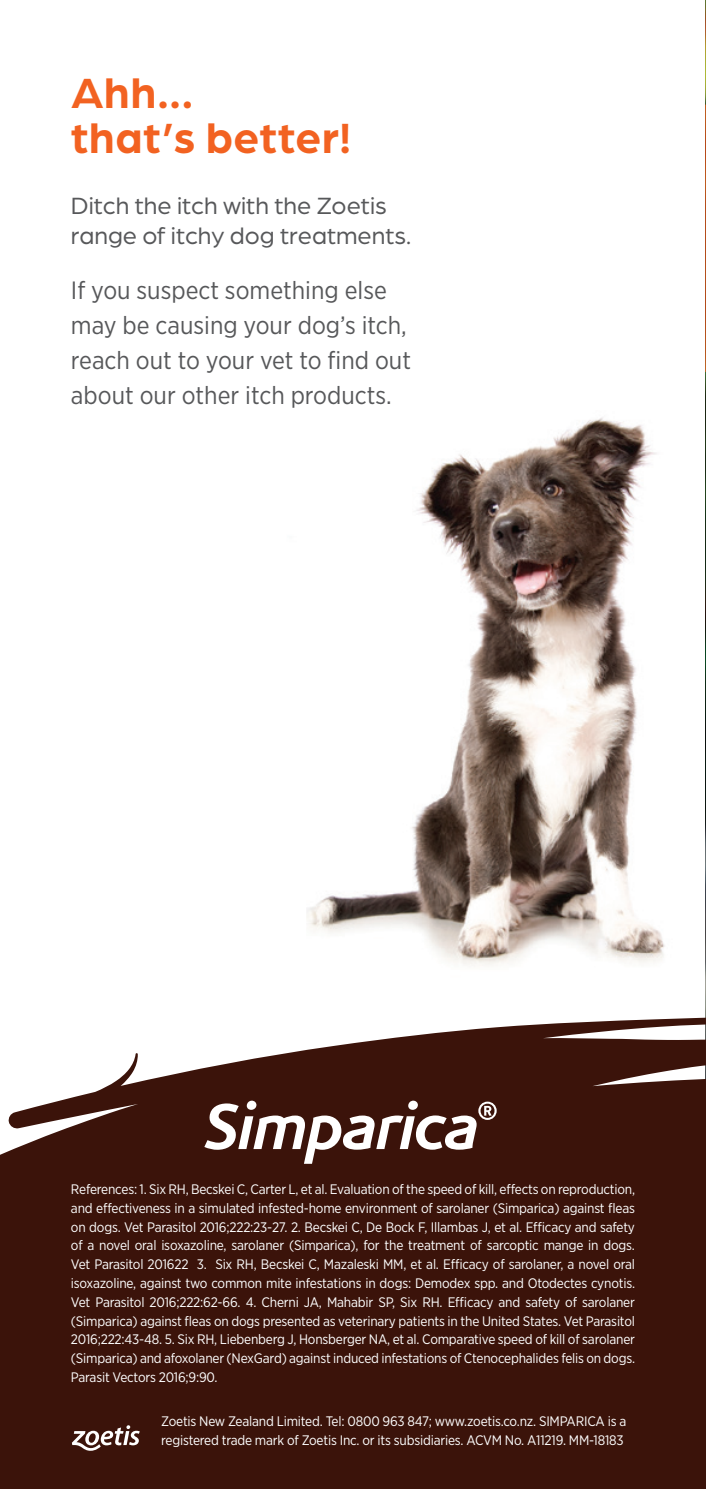
<style>
.page{position:relative;width:706px;height:1489px;background:#fff}
.page>*{position:absolute;margin:0;border:0;box-sizing:border-box;transform-origin:0 0}
.t1{font:700 45px/45px "Arboria";letter-spacing:.02em;color:#f26221}
.t2{font:25px/35px "Gotham Narrow";color:#57585a}
.t3{font:25px/30px "Arboria";color:#57585a}
.t4{font:13.75px/18.8px "Gotham Narrow";letter-spacing:-.015em;color:#fff}
</style>
<div class="page">
<img style="left:307px;top:417px;width:358px;height:549px">
<div style="left:0;top:1176px;width:705px;height:312px;background:#3b130a"></div>
<svg style="left:0;top:1017px;width:705px;height:159px;fill:#3b130a"></svg>
<svg style="left:72px;top:1425px;width:68px;height:25px"></svg>
<svg style="left:204px;top:1100px;width:292px;height:63px"></svg>
<h1 class="t1" style="left:71px;top:68px;width:281px">Ahh...<br>that’s better!</h1>
<h2 class="t3" style="left:71px;top:190px;width:342px">Ditch the itch with the Zoetis range of itchy dog treatments.</h2>
<h2 class="t2" style="left:71px;top:272px;width:341px">If you suspect something else may be causing your dog’s itch, reach out to your vet to find out about our other itch products.</h2>
<p class="t4" style="left:71px;top:1179px;width:565px;text-align:justify">References: 1. Six RH, Becskei C, Carter L, et al. Evaluation of the speed of kill, effects on reproduction, and effectiveness in a simulated infested-home environment of sarolaner (Simparica) against fleas on dogs. Vet Parasitol 2016;222:23-27. 2. Becskei C, De Bock F, Illambas J, et al. Efficacy and safety of a novel oral isoxazoline, sarolaner (Simparica), for the treatment of sarcoptic mange in dogs.<br>Vet Parasitol 201622 3. Six RH, Becskei C, Mazaleski MM, et al. Efficacy of sarolaner, a novel oral isoxazoline, against two common mite infestations in dogs: Demodex spp. and Otodectes cynotis.<br>Vet Parasitol 2016;222:62-66. 4. Cherni JA, Mahabir SP, Six RH. Efficacy and safety of sarolaner (Simparica) against fleas on dogs presented as veterinary patients in the United States. Vet Parasitol 2016;222:43-48. 5. Six RH, Liebenberg J, Honsberger NA, et al. Comparative speed of kill of sarolaner (Simparica) and afoxolaner (NexGard) against induced infestations of Ctenocephalides felis on dogs.<br>Parasit Vectors 2016;9:90.</p>
<p class="t4" style="left:161px;top:1411px;width:466px">Zoetis New Zealand Limited. Tel: 0800 963 847; www.zoetis.co.nz. SIMPARICA is a registered trade mark of Zoetis Inc. or its subsidiaries. ACVM No. A11219. MM-18183</p>
</div>
